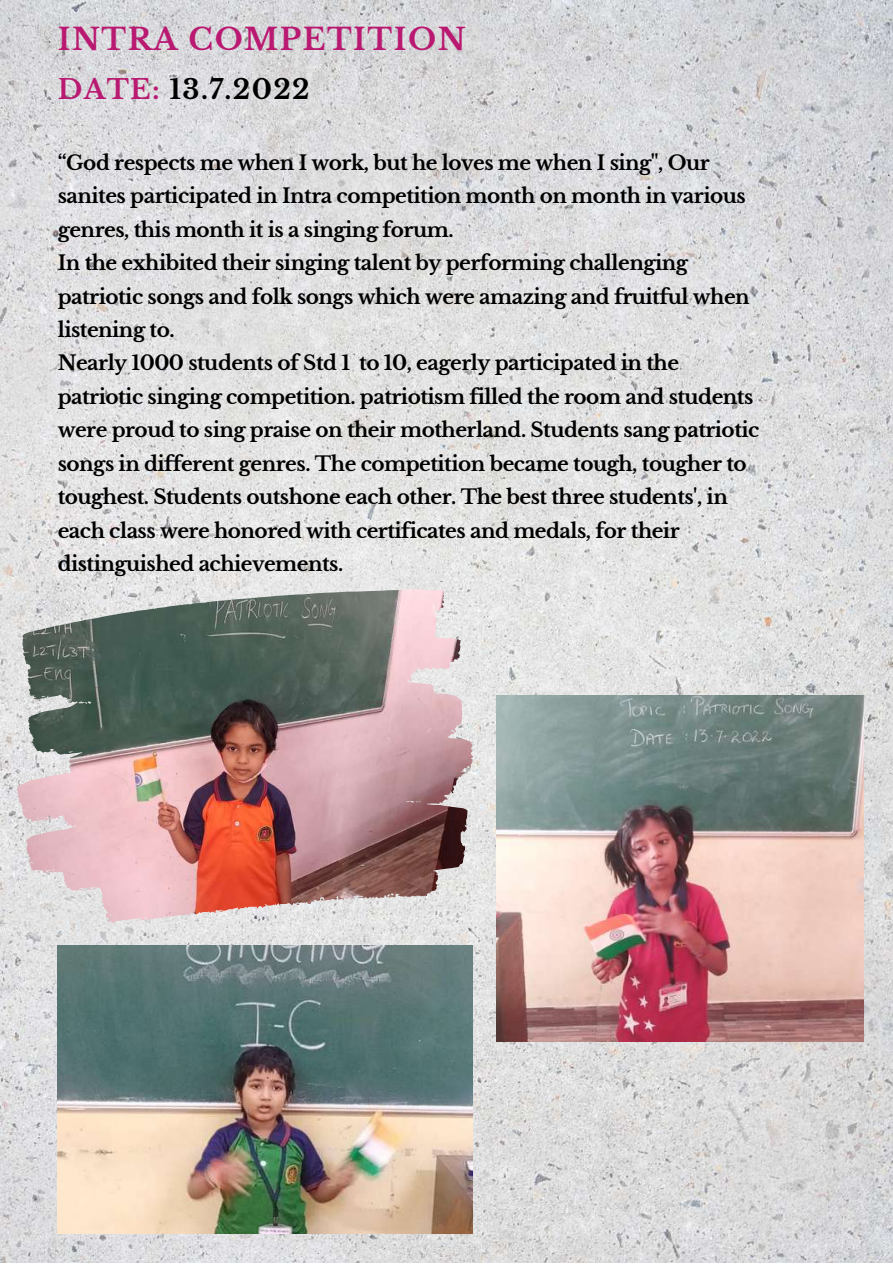
<style>
.page{position:relative;width:893px;height:1264px;background:#fff}
.page>*{position:absolute;margin:0;border:0;box-sizing:border-box;transform-origin:0 0}
.t1{font:700 29.85px "Libre Baskerville";letter-spacing:.05em;color:#ba1971}
.t2{font:700 26.85px "Libre Baskerville";letter-spacing:.05em;color:#000}
.t3{font:700 19.95px/33.5px "Libre Baskerville";letter-spacing:-.025em;color:#000}
.s1{color:#ba1971}
</style>
<div class="page">
<img style="left:0;top:0;width:892px;height:1262px">
<img style="left:58px;top:945px;width:414px;height:288px">
<img style="left:496px;top:695px;width:367px;height:346px">
<img style="left:407px;top:607px;width:65px;height:145px">
<h1 class="t1" style="left:58px;top:21px;width:409px">INTRA COMPETITION</h1>
<h2 class="t2" style="left:58px;top:73px;width:253px"><span class="s1">DATE:</span> 13.7.2022</h2>
<p class="t3" style="left:58px;top:146px;width:703px">“God respects me when I work, but he loves me when I sing", Our sanites participated in Intra competition month on month in various genres, this month it is a singing forum.<br>In the exhibited their singing talent by performing challenging patriotic songs and folk songs which were amazing and fruitful when listening to.<br>Nearly 1000 students of Std 1 to 10, eagerly participated in the patriotic singing competition. patriotism filled the room and students were proud to sing praise on their motherland. Students sang patriotic songs in different genres. The competition became tough, tougher to toughest. Students outshone each other. The best three students', in each class were honored with certificates and medals, for their distinguished achievements.</p>
</div>
